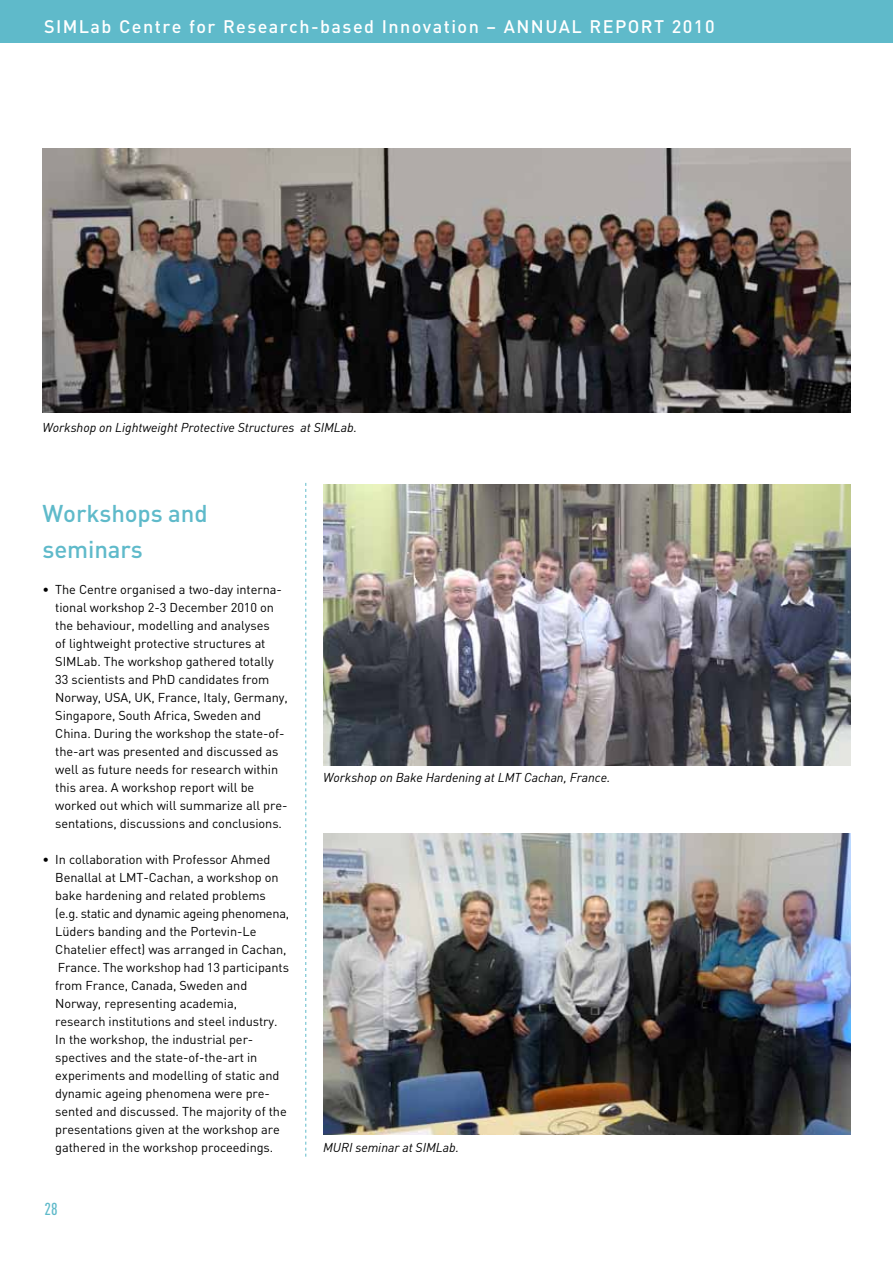
<style>
.page{position:relative;width:893px;height:1263px;background:#fff}
.page>*{position:absolute;margin:0;border:0;box-sizing:border-box;transform-origin:0 0}
.t1{font:500 24px/36px "DIN";letter-spacing:-.005em;color:#5fbaca}
.t2{font:500 18px "DIN";letter-spacing:.08em;color:#fff}
.t3{font:500 17.1px "DIN Cond";color:#5fbaca}
.t4{font:12.75px/18px "DIN";letter-spacing:-.005em;color:#000}
.t5{font:italic 12.75px "DIN";letter-spacing:-.005em;color:#000}
</style>
<div class="page">
<div style="left:0;top:0;width:893px;height:43px;background:#5fbaca"></div>
<svg style="left:305px;top:483px;width:1px;height:674px"></svg>
<img style="left:43px;top:149px;width:807px;height:263px">
<img style="left:323px;top:485px;width:527px;height:280px">
<img style="left:323px;top:833px;width:527px;height:301px">
<h2 class="t2" style="left:44px;top:15px;width:672px">simlab Centre for Research-based I nnovation – ANNUAL REPORT 2010</h2>
<p class="t5" style="left:43px;top:419px;width:316px">Workshop on Lightweight Protective Structures at SIMLab.</p>
<h1 class="t1" style="left:43px;top:495px;width:167px">Workshops and seminars</h1>
<p class="t4" style="left:55px;top:580px;width:234px;text-indent:-13px">• The Centre organised a two-day interna&shy;tional workshop 2-3 December 2010 on the behaviour, modelling and analyses<br>of lightweight protective structures at SIMLab. The workshop gathered totally 33 scientists and PhD candidates from Norway, USA, UK, France, Italy, Germany, Singapore, South Africa, Sweden and China. During the workshop the state-of&shy;the-art was presented and discussed as well as future needs for research within this area. A workshop report will be worked out which will summarize all pre&shy;sentations, discussions and conclusions.</p>
<p class="t4" style="left:55px;top:850px;width:235px;text-indent:-13px">• In collaboration with Professor Ahmed Benallal at LMT-Cachan, a workshop on bake hardening and related problems (e.g. static and dynamic ageing phenomena, Lüders banding and the Portevin-Le Chatelier effect) was arranged in Cachan, France. The workshop had 13 participants from France, Canada, Sweden and Norway, representing academia, research institutions and steel industry.<br>In the workshop, the industrial per&shy;spectives and the state-of-the-art in experiments and modelling of static and dynamic ageing phenomena were pre&shy;sented and discussed. The majority of the presentations given at the workshop are gathered in the workshop proceedings.</p>
<h3 class="t3" style="left:45px;top:1199px;width:15px">28</h3>
<p class="t5" style="left:323px;top:769px;width:289px">Workshop on Bake Hardening at LMT Cachan, France.</p>
<p class="t5" style="left:323px;top:1139px;width:137px">MURI seminar at SIMLab.</p>
</div>
